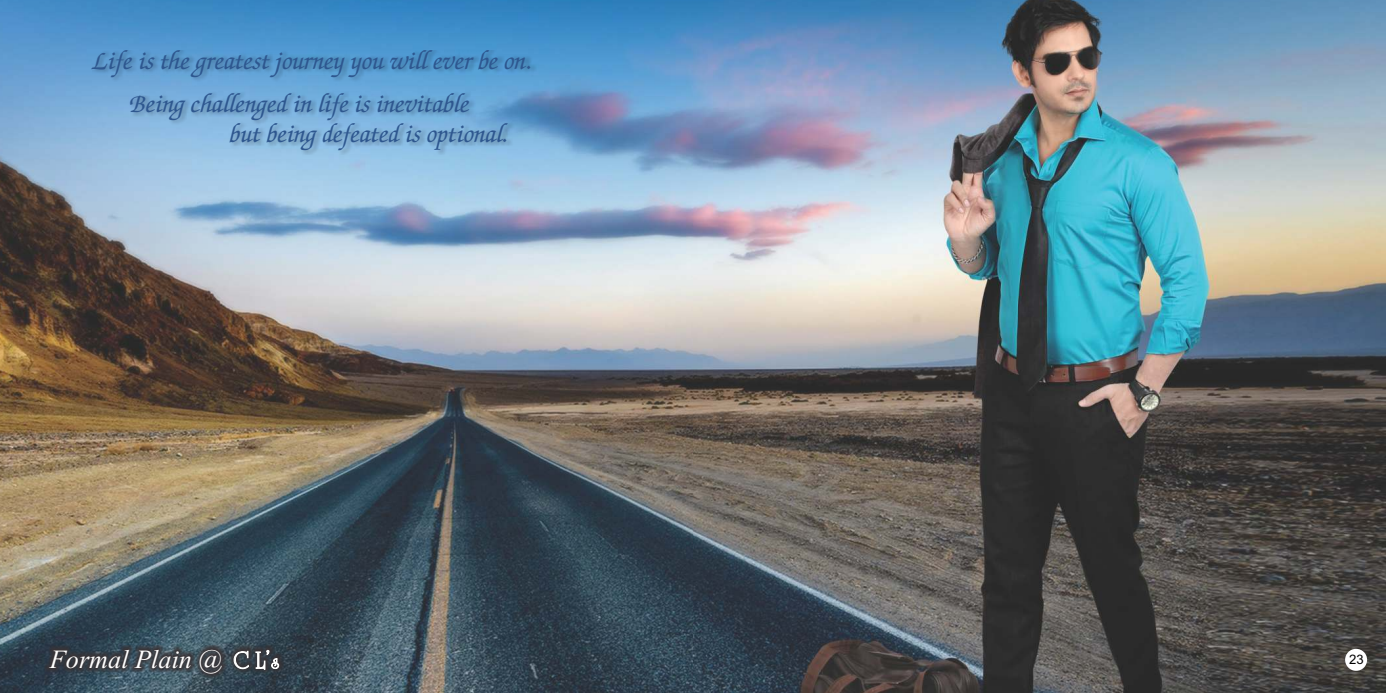
<style>
.page{position:relative;width:1386px;height:693px;background:#fff}
.page>*{position:absolute;margin:0;border:0;box-sizing:border-box;transform-origin:0 0}
.t1{font:italic 500 26.25px/42.6px "Zapf Chancery IT Cby BT";color:#2e578f}
.t2{font:italic 26.25px "Times New Roman";color:#fff}
.t3{font:13.12px "Arial";color:#000}
</style>
<div class="page">
<img style="left:0;top:0;width:1386px;height:693px">
<div style="left:92px;top:50px;width:444px;height:105px;background:#383336;opacity:.29"></div>
<div style="left:44px;top:645px;width:240px;height:34px;background:#383336;opacity:.98"></div>
<svg style="left:234px;top:650px;width:45px;height:20px"></svg>
<div style="left:1345px;top:649px;width:22px;height:22px;background:#fff;border-radius:50%"></div>
<p class="t1" style="left:129px;top:41px;width:405px;text-indent:-36px">Life is the greatest journey you will ever be on.<br>Being challenged in life is inevitable</p>
<p class="t1" style="left:230px;top:114px;width:280px">but being defeated is optional.</p>
<p class="t2" style="left:50px;top:650px;width:174px">Formal Plain @</p>
<p class="t3" style="left:1349px;top:655px;width:16px">23</p>
</div>
